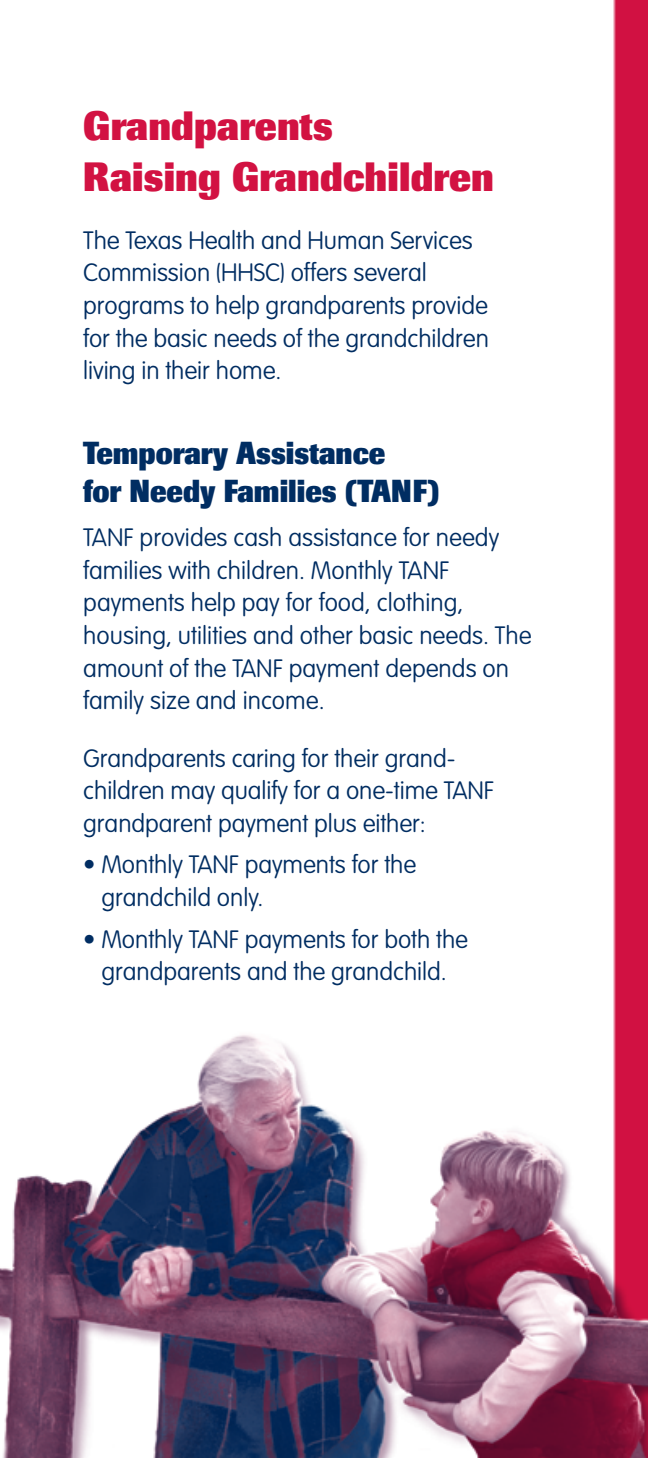
<style>
.page{position:relative;width:648px;height:1458px;background:#fff}
.page>*{position:absolute;margin:0;border:0;box-sizing:border-box;transform-origin:0 0}
.t1{font:800 40.5px/51.8px "Imago";letter-spacing:.005em;color:#d21242;scale:.9 1}
.t2{font:800 31.5px/37.8px "Imago";color:#002d62;scale:.87 1}
.t3{font:100 24.75px/32.6px "VAG Rounded";letter-spacing:-.005em;color:#002d62}
</style>
<div class="page">
<img style="left:0;top:0;width:648px;height:1458px">
<h1 class="t1" style="left:83px;top:100px;width:458px">Grandparents<br>Raising Grandchildren</h1>
<p class="t3" style="left:83px;top:224px;width:407px">The Texas Health and Human Services Commission (HHSC) offers several programs to help grandparents provide for the basic needs of the grandchildren living in their home.</p>
<p class="t2" style="left:83px;top:435px;width:411px">Temporary Assistance<br>for Needy Families (TANF)</p>
<p class="t3" style="left:83px;top:521px;width:450px">TANF provides cash assistance for needy families with children. Monthly TANF payments help pay for food, clothing, housing, utilities and other basic needs. The amount of the TANF payment depends on family size and income.</p>
<p class="t3" style="left:83px;top:741px;width:412px">Grandparents caring for their grand&shy;children may qualify for a one-time TANF grandparent payment plus either:</p>
<p class="t3" style="left:101px;top:848px;width:316px;text-indent:-18px">• Monthly TANF payments for the grandchild only.</p>
<p class="t3" style="left:83px;top:923px;width:386px;text-align:center">• Monthly TANF payments for both the grandparents and the grandchild.</p>
</div>
